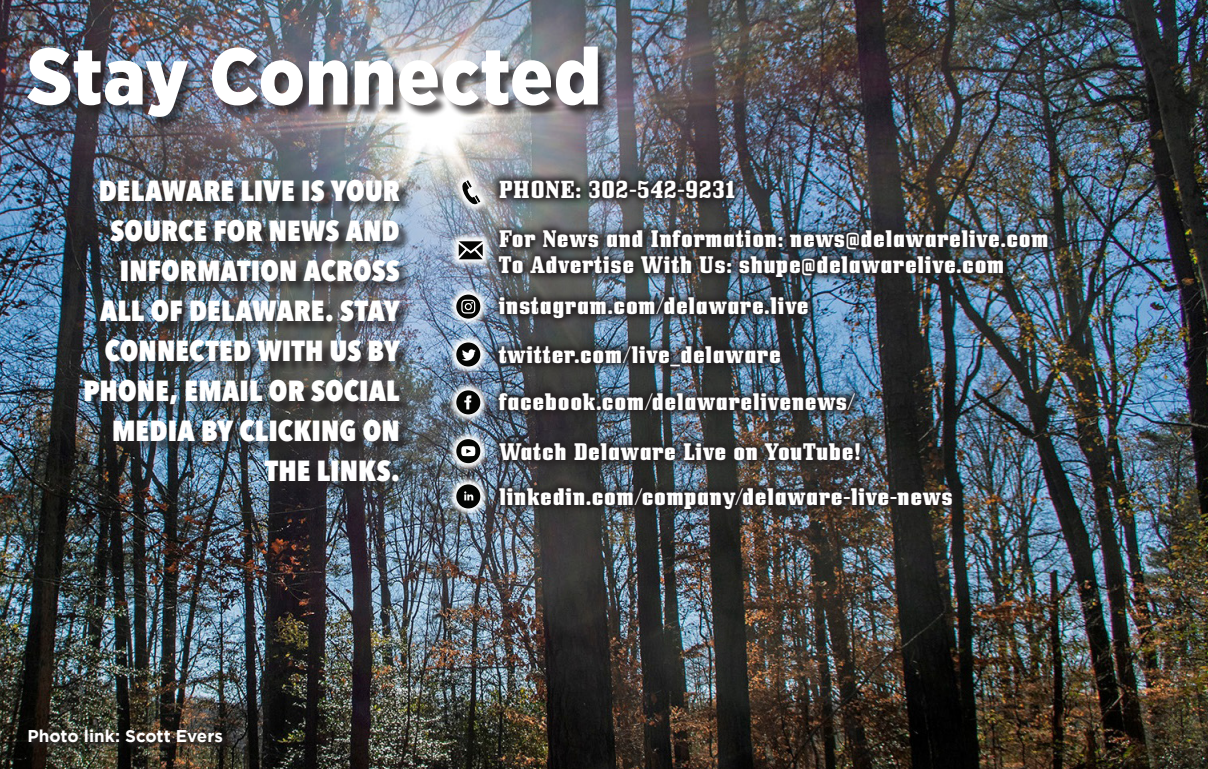
<style>
.page{position:relative;width:1208px;height:769px;background:#fff}
.page>*{position:absolute;margin:0;border:0;box-sizing:border-box;transform-origin:0 0}
.t1{font:900 80px "Gotham Narrow";letter-spacing:.01em;color:#fff}
.t2{font:800 29px/40px "Avenir Next Condensed";letter-spacing:.005em;color:#fff;text-align:right}
.t3{font:22px "Bullpen Hv";color:#fff}
.t4{font:21.3px "Bullpen Hv";color:#fff}
.t5{font:700 17px "Gotham";letter-spacing:-.005em;color:#fff}
</style>
<div class="page">
<img style="left:0;top:0;width:1207px;height:768px">
<div style="left:29px;top:48px;width:581px;height:81px;background:#231f20;opacity:.75"></div>
<div style="left:87px;top:181px;width:325px;height:312px;background:#231f20;opacity:.75"></div>
<svg style="left:453px;top:171px;width:36px;height:42px"></svg>
<svg style="left:459px;top:180px;width:21px;height:24px"></svg>
<img style="left:490px;top:171px;width:254px;height:36px">
<img style="left:489px;top:221px;width:568px;height:65px">
<svg style="left:449px;top:232px;width:43px;height:36px"></svg>
<svg style="left:458px;top:241px;width:24px;height:18px"></svg>
<img style="left:489px;top:288px;width:328px;height:40px">
<svg style="left:447px;top:285px;width:42px;height:42px"></svg>
<svg style="left:456px;top:294px;width:24px;height:24px"></svg>
<img style="left:489px;top:337px;width:300px;height:39px">
<svg style="left:447px;top:333px;width:42px;height:42px"></svg>
<svg style="left:456px;top:342px;width:24px;height:24px"></svg>
<img style="left:489px;top:383px;width:375px;height:36px">
<svg style="left:447px;top:381px;width:42px;height:42px"></svg>
<svg style="left:456px;top:390px;width:24px;height:24px"></svg>
<img style="left:490px;top:433px;width:379px;height:36px">
<svg style="left:447px;top:429px;width:42px;height:43px"></svg>
<svg style="left:456px;top:439px;width:24px;height:24px"></svg>
<img style="left:490px;top:478px;width:471px;height:40px">
<svg style="left:447px;top:475px;width:42px;height:42px"></svg>
<svg style="left:456px;top:484px;width:24px;height:24px"></svg>
<svg style="left:27px;top:728px;width:202px;height:22px;background:#322d25"></svg>
<p class="t1" style="left:27px;top:23px;width:575px">Stay Connected</p>
<p class="t2" style="left:83px;top:170px;width:318px">DELAWARE LIVE IS YOUR<br>SOURCE FOR NEWS AND<br>INFORMATION ACROSS<br>ALL OF DELAWARE. STAY<br>CONNECTED WITH US BY<br>PHONE, EMAIL OR SOCIAL<br>MEDIA BY CLICKING ON<br>THE LINKS.</p>
<p class="t3" style="left:498px;top:177px;width:239px">PHONE: 302-542-9231</p>
<p class="t4" style="left:498px;top:227px;width:552px">For News and Information: news@delawarelive.com</p>
<p class="t4" style="left:498px;top:252px;width:507px">To Advertise With Us: shupe@delawarelive.com</p>
<p class="t4" style="left:498px;top:293px;width:312px">instagram.com/delaware.live</p>
<p class="t4" style="left:498px;top:342px;width:284px">twitter.com/live_delaware</p>
<p class="t4" style="left:498px;top:389px;width:359px">facebook.com/delawarelivenews/</p>
<p class="t4" style="left:499px;top:439px;width:363px">Watch Delaware Live on YouTube!</p>
<p class="t4" style="left:499px;top:484px;width:455px">linkedin.com/company/delaware-live-news</p>
<p class="t5" style="left:28px;top:725px;width:197px">Photo link: Scott Evers</p>
</div>
